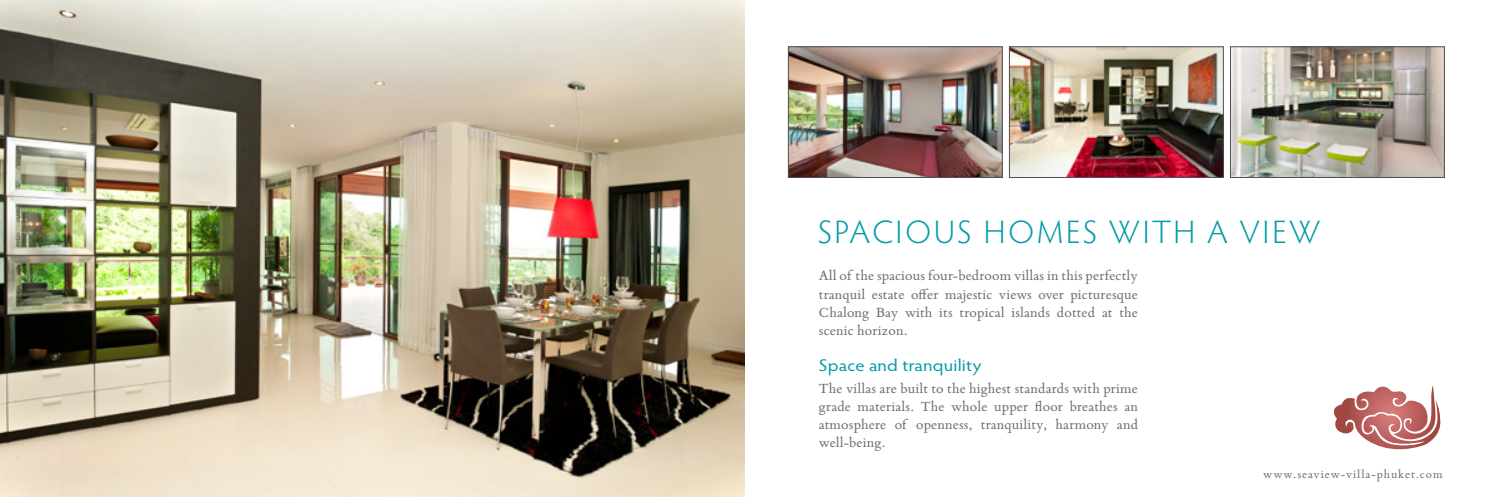
<style>
.page{position:relative;width:1489px;height:497px;background:#fff}
.page>*{position:absolute;margin:0;border:0;box-sizing:border-box;transform-origin:0 0}
.t1{font:300 32.5px "Hypatia Sans Pro";letter-spacing:.085em;color:#009ba7}
.t2{font:16.88px "Hypatia Sans Pro";letter-spacing:.01em;color:#009ba7;scale:1.11 1}
.t3{font:15px/18px "Bembo Book MT Pro";letter-spacing:.01em;color:#6d6e71;text-align:justify}
.t4{font:12.5px "Bembo Book MT Pro";letter-spacing:.075em;color:#6d6e71}
</style>
<div class="page">
<img style="left:0;top:0;width:744px;height:496px">
<img style="left:790px;top:48px;width:210px;height:127px">
<div style="left:788px;top:46px;width:214px;height:131px;border:1px solid #534f4f"></div>
<img style="left:1011px;top:48px;width:210px;height:127px">
<div style="left:1009px;top:46px;width:214px;height:131px;border:1px solid #534f4f"></div>
<img style="left:1231px;top:48px;width:211px;height:127px">
<div style="left:1229px;top:46px;width:215px;height:131px;border:1px solid #534f4f"></div>
<img style="left:1333px;top:386px;width:108px;height:62px">
<h1 class="t1" style="left:817px;top:210px;width:503px">SPACIOUS HOMES WITH A VIEW</h1>
<p class="t3" style="left:819px;top:266px;width:320px">All of the spacious four-bedroom villas in this perfectly tranquil estate offer majestic views over picturesque Chalong Bay with its tropical islands dotted at the scenic horizon.</p>
<p class="t2" style="left:819px;top:354px;width:148px">Space and tranquility</p>
<p class="t3" style="left:819px;top:378px;width:320px">The villas are built to the highest standards with prime grade materials. The whole upper floor breathes an atmosphere of openness, tranquility, harmony and well-being.</p>
<p class="t4" style="left:1263px;top:464px;width:181px">www.seaview-villa-phuket.com</p>
</div>
